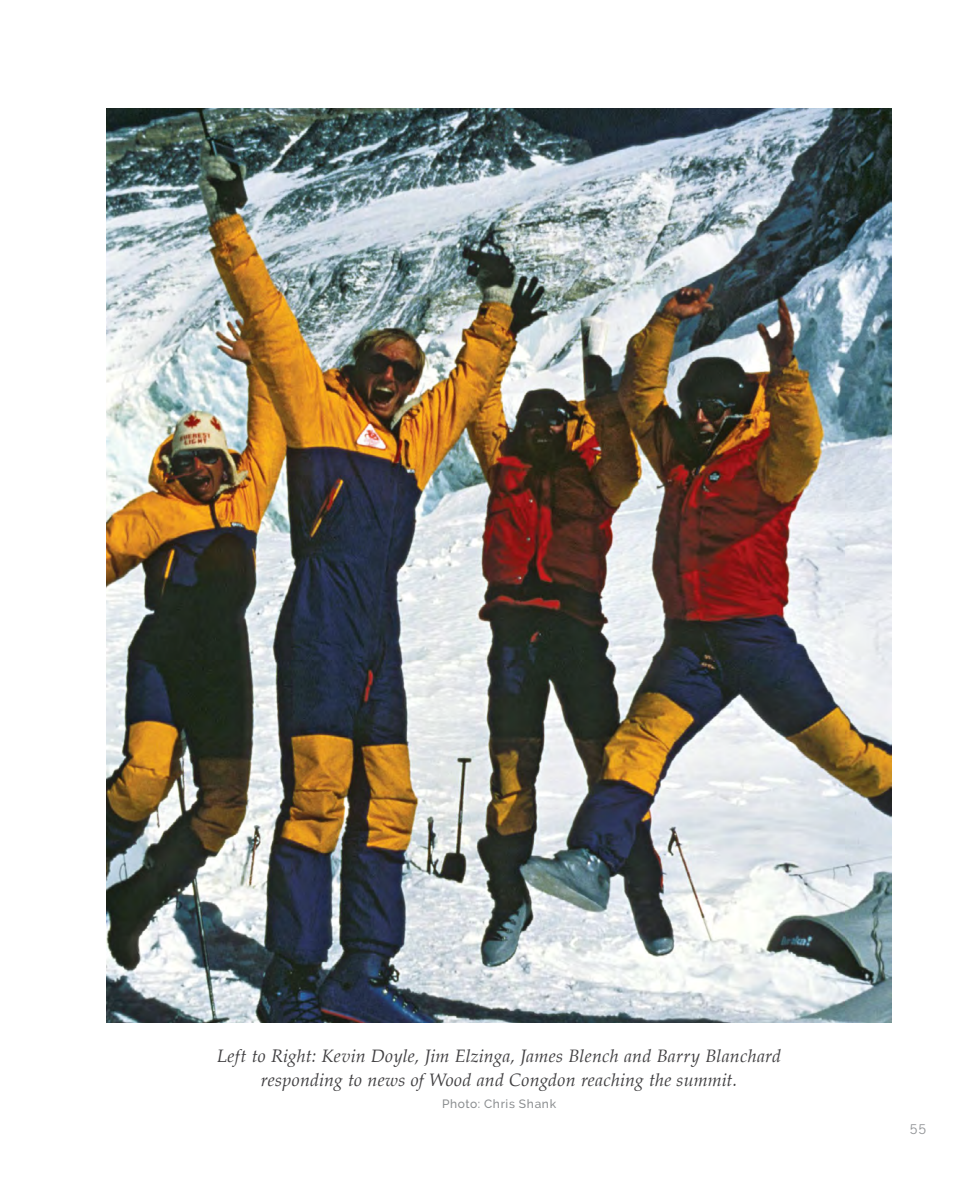
<style>
.page{position:relative;width:972px;height:1188px;background:#fff}
.page>*{position:absolute;margin:0;border:0;box-sizing:border-box;transform-origin:0 0}
.t1{font:italic 18px/24px "Palatino";letter-spacing:.01em;color:#414042;text-align:center}
.t2{font:13.5px "Trade Gothic LT Std";color:#939598}
.t3{font:500 12px "Raleway";letter-spacing:.05em;color:#8b8e90}
</style>
<div class="page">
<img style="left:107px;top:108px;width:785px;height:914px">
<p class="t1" style="left:217px;top:1043px;width:566px">Left to Right: Kevin Doyle, Jim Elzinga, James Blench and Barry Blanchard responding to news of Wood and Congdon reaching the summit.</p>
<p class="t3" style="left:442px;top:1097px;width:116px">Photo: Chris Shank</p>
<p class="t2" style="left:910px;top:1121px;width:18px">55</p>
</div>
